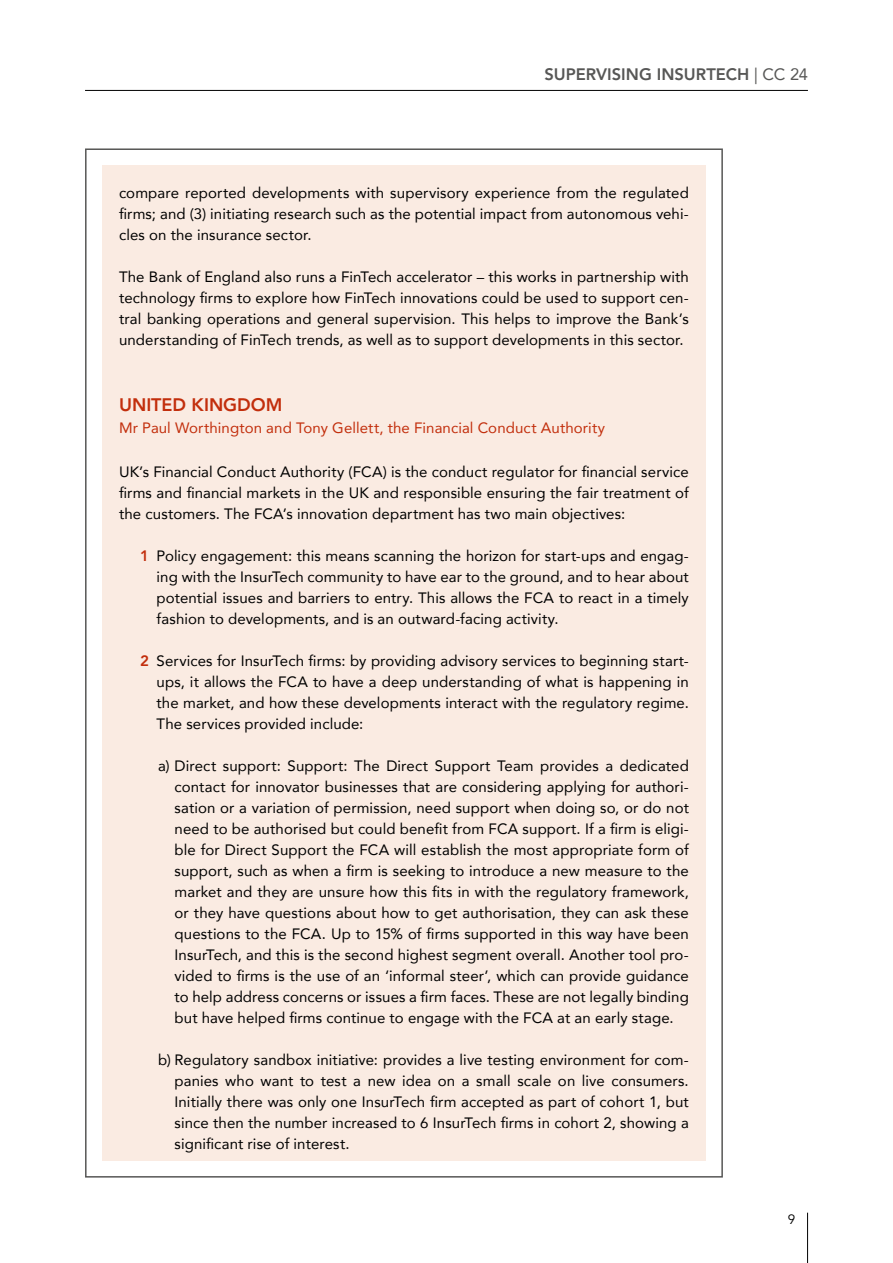
<style>
.page{position:relative;width:893px;height:1263px;background:#fff}
.page>*{position:absolute;margin:0;border:0;box-sizing:border-box;transform-origin:0 0}
.t1{font:800 18px "Avenir";color:#c22e0c}
.t2{font:800 16.5px "Avenir";color:#575756}
.t3{font:15px/21px "Avenir";letter-spacing:.01em;color:#000;text-align:justify}
.t4{font:15px "Avenir";letter-spacing:.01em;color:#c22e0c}
.t5{font:13.5px "Avenir";color:#000}
.s1{font-weight:400}
.s2{font-weight:800;color:#c22e0c}
</style>
<div class="page">
<hr style="left:807px;top:1213px;width:1px;height:50px;background:#000">
<div style="left:102px;top:165px;width:604px;height:996px;background:#faebe2"></div>
<hr style="left:85px;top:90px;width:723px;height:1px;background:#000">
<p class="t2" style="left:544px;top:65px;width:265px">SUPERVISING INSURTECH <span class="s1">| CC 24</span></p>
<p class="t3" style="left:119px;top:182px;width:571px">compare reported developments with supervisory experience from the regulated firms; and (3) initiating research such as the potential impact from autonomous vehi&shy;cles on the insurance sector.</p>
<p class="t3" style="left:119px;top:266px;width:571px">The Bank of England also runs a FinTech accelerator – this works in partnership with technology firms to explore how FinTech innovations could be used to support cen&shy;tral banking operations and general supervision. This helps to improve the Bank’s understanding of FinTech trends, as well as to support developments in this sector.</p>
<p class="t1" style="left:119px;top:394px;width:165px">UNITED KINGDOM</p>
<p class="t4" style="left:119px;top:416px;width:488px">Mr Paul Worthington and Tony Gellett, the Financial Conduct Authority</p>
<p class="t3" style="left:119px;top:461px;width:571px">UK’s Financial Conduct Authority (FCA) is the conduct regulator for financial service firms and financial markets in the UK and responsible ensuring the fair treatment of the customers. The FCA’s innovation department has two main objectives:</p>
<p class="t3" style="left:157px;top:545px;width:534px;text-indent:-16px"><span class="s2">1</span> Policy engagement: this means scanning the horizon for start-ups and engag&shy;ing with the InsurTech community to have ear to the ground, and to hear about potential issues and barriers to entry. This allows the FCA to react in a timely fashion to developments, and is an outward-facing activity.</p>
<p class="t3" style="left:157px;top:650px;width:534px;text-indent:-16px"><span class="s2">2</span> Services for InsurTech firms: by providing advisory services to beginning start&shy;ups, it allows the FCA to have a deep understanding of what is happening in the market, and how these developments interact with the regulatory regime.<br>The services provided include:</p>
<p class="t3" style="left:175px;top:755px;width:516px;text-indent:-16px">a) Direct support: Support: The Direct Support Team provides a dedicated contact for innovator businesses that are considering applying for authori&shy;sation or a variation of permission, need support when doing so, or do not need to be authorised but could benefit from FCA support. If a firm is eligi&shy;ble for Direct Support the FCA will establish the most appropriate form of support, such as when a firm is seeking to introduce a new measure to the market and they are unsure how this fits in with the regulatory framework, or they have questions about how to get authorisation, they can ask these questions to the FCA. Up to 15% of firms supported in this way have been InsurTech, and this is the second highest segment overall. Another tool pro&shy;vided to firms is the use of an ‘informal steer’, which can provide guidance to help address concerns or issues a firm faces. These are not legally binding but have helped firms continue to engage with the FCA at an early stage.</p>
<p class="t3" style="left:175px;top:1049px;width:516px;text-indent:-16px">b) Regulatory sandbox initiative: provides a live testing environment for com&shy;panies who want to test a new idea on a small scale on live consumers.<br>Initially there was only one InsurTech firm accepted as part of cohort 1, but since then the number increased to 6 InsurTech firms in cohort 2, showing a significant rise of interest.</p>
<p class="t5" style="left:788px;top:1211px;width:9px">9</p>
</div>
